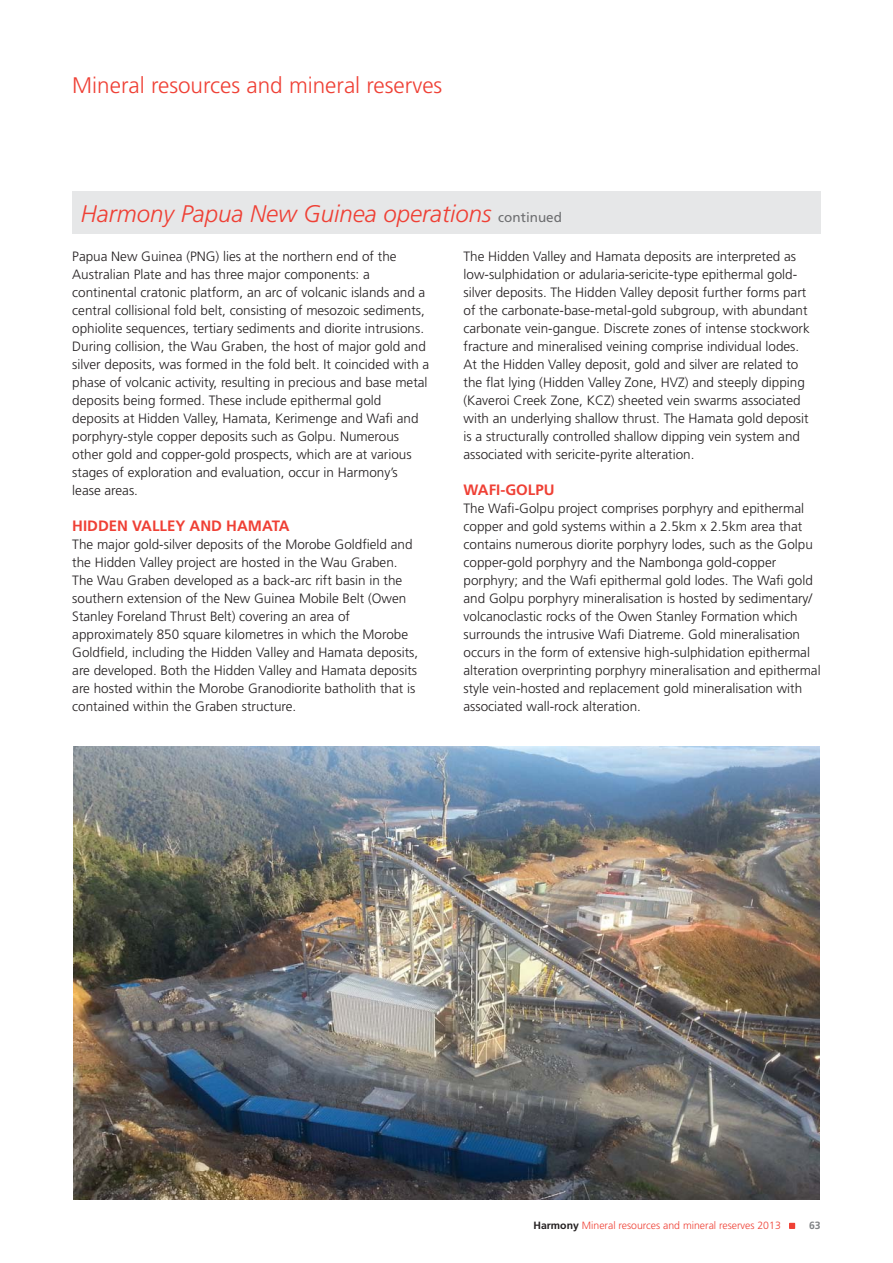
<style>
.page{position:relative;width:893px;height:1263px;background:#fff}
.page>*{position:absolute;margin:0;border:0;box-sizing:border-box;transform-origin:0 0}
.t1{font:italic 300 24px "Frutiger LT Std";color:#ef4035}
.t2{font:300 22.5px "Frutiger LT Std";color:#ef4035}
.t3{font:700 15px "Frutiger LT Std";color:#ef4035}
.t4{font:300 13.5px/18px "Frutiger LT Std";color:#231f20}
.t5{font:300 10.5px "Frutiger LT Std";color:#ef4035}
.t6{font:700 10.5px "Frutiger LT Std";color:#808285}
.s1{font-weight:400;font-style:normal;font-size:13.5px;color:#6d6e70}
.s2{font-weight:700;color:#231f20}
</style>
<div class="page">
<svg style="left:789px;top:1223px;width:6px;height:6px"></svg>
<div style="left:72px;top:191px;width:749px;height:43px;background:#e6e7e8"></div>
<img style="left:73px;top:746px;width:747px;height:454px">
<h2 class="t2" style="left:72px;top:75px;width:372px">Mineral resources and mineral reserves</h2>
<h1 class="t1" style="left:81px;top:202px;width:483px">Harmony Papua New Guinea operations <span class="s1">continued</span></h1>
<p class="t4" style="left:72px;top:248px;width:359px">Papua New Guinea (PNG) lies at the northern end of the Australian Plate and has three major components: a continental cratonic platform, an arc of volcanic islands and a central collisional fold belt, consisting of mesozoic sediments, ophiolite sequences, tertiary sediments and diorite intrusions.<br>During collision, the Wau Graben, the host of major gold and silver deposits, was formed in the fold belt. It coincided with a phase of volcanic activity, resulting in precious and base metal deposits being formed. These include epithermal gold deposits at Hidden Valley, Hamata, Kerimenge and Wafi and porphyry-style copper deposits such as Golpu. Numerous other gold and copper-gold prospects, which are at various stages of exploration and evaluation, occur in Harmony’s lease areas.</p>
<p class="t3" style="left:72px;top:519px;width:219px">HIDDEN VALLEY AND HAMATA</p>
<p class="t4" style="left:72px;top:536px;width:347px">The major gold-silver deposits of the Morobe Goldfield and the Hidden Valley project are hosted in the Wau Graben.<br>The Wau Graben developed as a back-arc rift basin in the southern extension of the New Guinea Mobile Belt (Owen Stanley Foreland Thrust Belt) covering an area of approximately 850 square kilometres in which the Morobe Goldfield, including the Hidden Valley and Hamata deposits, are developed. Both the Hidden Valley and Hamata deposits are hosted within the Morobe Granodiorite batholith that is contained within the Graben structure.</p>
<p class="t4" style="left:463px;top:248px;width:348px">The Hidden Valley and Hamata deposits are interpreted as low-sulphidation or adularia-sericite-type epithermal gold&shy;silver deposits. The Hidden Valley deposit further forms part of the carbonate-base-metal-gold subgroup, with abundant carbonate vein-gangue. Discrete zones of intense stockwork fracture and mineralised veining comprise individual lodes.<br>At the Hidden Valley deposit, gold and silver are related to the flat lying (Hidden Valley Zone, HVZ) and steeply dipping (Kaveroi Creek Zone, KCZ) sheeted vein swarms associated with an underlying shallow thrust. The Hamata gold deposit is a structurally controlled shallow dipping vein system and associated with sericite-pyrite alteration.</p>
<p class="t3" style="left:463px;top:483px;width:93px">WAFI-GOLPU</p>
<p class="t4" style="left:463px;top:500px;width:359px">The Wafi-Golpu project comprises porphyry and epithermal copper and gold systems within a 2.5km x 2.5km area that contains numerous diorite porphyry lodes, such as the Golpu copper-gold porphyry and the Nambonga gold-copper porphyry; and the Wafi epithermal gold lodes. The Wafi gold and Golpu porphyry mineralisation is hosted by sedimentary/ volcanoclastic rocks of the Owen Stanley Formation which surrounds the intrusive Wafi Diatreme. Gold mineralisation occurs in the form of extensive high-sulphidation epithermal alteration overprinting porphyry mineralisation and epithermal style vein-hosted and replacement gold mineralisation with associated wall-rock alteration.</p>
<p class="t5" style="left:533px;top:1220px;width:249px"><span class="s2">Harmony</span> Mineral resources and mineral reserves 2013</p>
<p class="t6" style="left:809px;top:1220px;width:13px">63</p>
</div>
